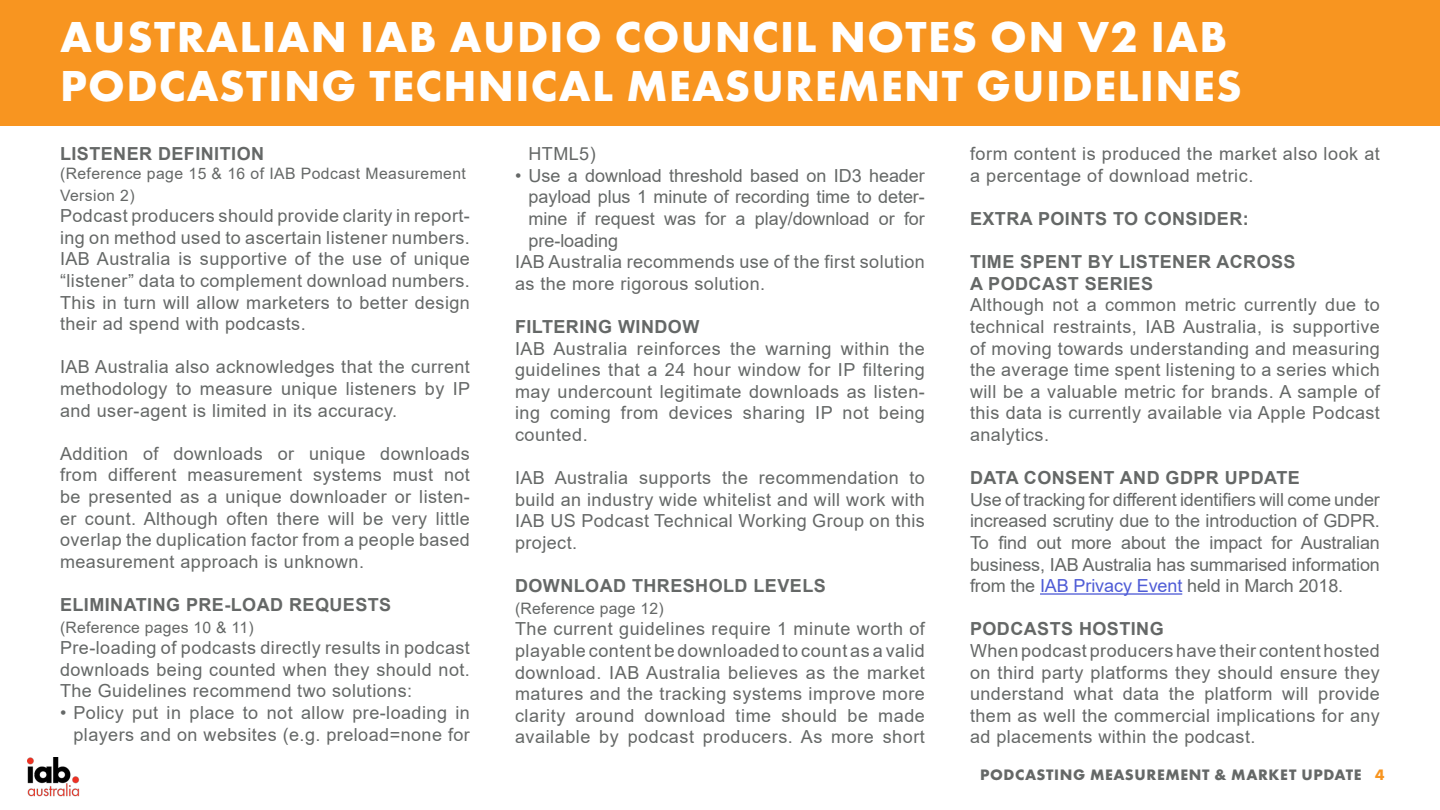
<style>
.page{position:relative;width:1440px;height:810px;background:#fff}
.page>*{position:absolute;margin:0;border:0;box-sizing:border-box;transform-origin:0 0}
.t1{font:700 45px/48.8px "Futura PT";letter-spacing:.03em;color:#fff}
.t2{font:18px/21.6px "Arial";letter-spacing:.025em;color:#656867;text-align:justify}
.t3{font:700 18px/21.6px "Arial";letter-spacing:.025em;color:#656867}
.t4{font:18px "Arial";color:#656867}
.t5{font:15.75px/21.6px "Arial";letter-spacing:.025em;color:#656867}
.t6{font:700 15.75px "Futura PT";letter-spacing:.04em;color:#656867}
.s1{color:#4f5cd6}
.s2{color:#f89520}
</style>
<div class="page">
<img style="left:27px;top:757px;width:52px;height:40px">
<hr style="left:1040px;top:593px;width:142px;height:2px;background:#4f5cd6">
<div style="left:0;top:0;width:1440px;height:126px;background:#f89520"></div>
<h1 class="t1" style="left:60px;top:12px;width:1184px">AUSTRALIAN IAB AUDIO COUNCIL NOTES ON V2 IAB<br>PODCASTING TECHNICAL MEASUREMENT GUIDELINES</h1>
<p class="t3" style="left:60px;top:143px;width:206px">LISTENER DEFINITION</p>
<p class="t5" style="left:60px;top:163px;width:408px">(Reference page 15 &amp; 16 of IAB Podcast Measurement<br>Version 2)</p>
<p class="t2" style="left:60px;top:205px;width:411px">Podcast producers should provide clarity in report&shy;ing on method used to ascertain listener numbers.<br>IAB Australia is supportive of the use of unique “listener” data to complement download numbers.<br>This in turn will allow marketers to better design their ad spend with podcasts.</p>
<p class="t2" style="left:60px;top:356px;width:412px">IAB Australia also acknowledges that the current methodology to measure unique listeners by IP and user-agent is limited in its accuracy.</p>
<p class="t2" style="left:60px;top:443px;width:411px">Addition of downloads or unique downloads from different measurement systems must not be presented as a unique downloader or listen&shy;er count. Although often there will be very little overlap the duplication factor from a people based measurement approach is unknown.</p>
<p class="t3" style="left:60px;top:594px;width:333px">ELIMINATING PRE-LOAD REQUESTS</p>
<p class="t5" style="left:60px;top:616px;width:195px">(Reference pages 10 &amp; 11)</p>
<p class="t2" style="left:60px;top:637px;width:411px">Pre-loading of podcasts directly results in podcast downloads being counted when they should not.<br>The Guidelines recommend two solutions:</p>
<p class="t2" style="left:60px;top:702px;width:411px;text-align:right">• Policy put in place to not allow pre-loading in players and on websites (e.g. preload=none for</p>
<p class="t2" style="left:529px;top:143px;width:69px">HTML5)</p>
<p class="t4" style="left:515px;top:163px;width:411px">• Use a download threshold based on ID3 header</p>
<p class="t4" style="left:529px;top:185px;width:398px">payload plus 1 minute of recording time to deter-</p>
<p class="t4" style="left:529px;top:206px;width:398px">mine if request was for a play/download or for</p>
<p class="t4" style="left:529px;top:228px;width:91px">pre-loading</p>
<p class="t2" style="left:515px;top:251px;width:411px">IAB Australia recommends use of the first solution</p>
<p class="t2" style="left:515px;top:272px;width:252px">as the more rigorous solution.</p>
<p class="t3" style="left:515px;top:316px;width:186px">FILTERING WINDOW</p>
<p class="t2" style="left:515px;top:337px;width:411px">IAB Australia reinforces the warning within the guidelines that a 24 hour window for IP filtering may undercount legitimate downloads as listen&shy;ing coming from devices sharing IP not being counted.</p>
<p class="t2" style="left:515px;top:467px;width:411px">IAB Australia supports the recommendation to build an industry wide whitelist and will work with IAB US Podcast Technical Working Group on this project.</p>
<p class="t3" style="left:515px;top:575px;width:312px">DOWNLOAD THRESHOLD LEVELS</p>
<p class="t5" style="left:515px;top:597px;width:150px">(Reference page 12)</p>
<p class="t2" style="left:515px;top:618px;width:411px">The current guidelines require 1 minute worth of playable content be downloaded to count as a valid download. IAB Australia believes as the market matures and the tracking systems improve more clarity around download time should be made available by podcast producers. As more short</p>
<p class="t2" style="left:970px;top:143px;width:411px">form content is produced the market also look at a percentage of download metric.</p>
<p class="t3" style="left:970px;top:208px;width:280px">EXTRA POINTS TO CONSIDER:</p>
<p class="t3" style="left:970px;top:251px;width:327px">TIME SPENT BY LISTENER ACROSS<br>A PODCAST SERIES</p>
<p class="t2" style="left:970px;top:294px;width:411px">Although not a common metric currently due to technical restraints, IAB Australia, is supportive of moving towards understanding and measuring the average time spent listening to a series which will be a valuable metric for brands. A sample of this data is currently available via Apple Podcast analytics.</p>
<p class="t3" style="left:970px;top:467px;width:331px">DATA CONSENT AND GDPR UPDATE</p>
<p class="t2" style="left:970px;top:488px;width:411px">Use of tracking for different identifiers will come under increased scrutiny due to the introduction of GDPR.<br>To find out more about the impact for Australian business, IAB Australia has summarised information from the <span class="s1">IAB Privacy Event</span> held in March 2018.</p>
<p class="t3" style="left:970px;top:618px;width:195px">PODCASTS HOSTING</p>
<p class="t2" style="left:970px;top:640px;width:411px">When podcast producers have their content hosted on third party platforms they should ensure they understand what data the platform will provide them as well the commercial implications for any ad placements within the podcast.</p>
<p class="t6" style="left:980px;top:765px;width:406px">PODCASTING MEASUREMENT &amp; MARKET UPDATE <span class="s2">4</span></p>
</div>
